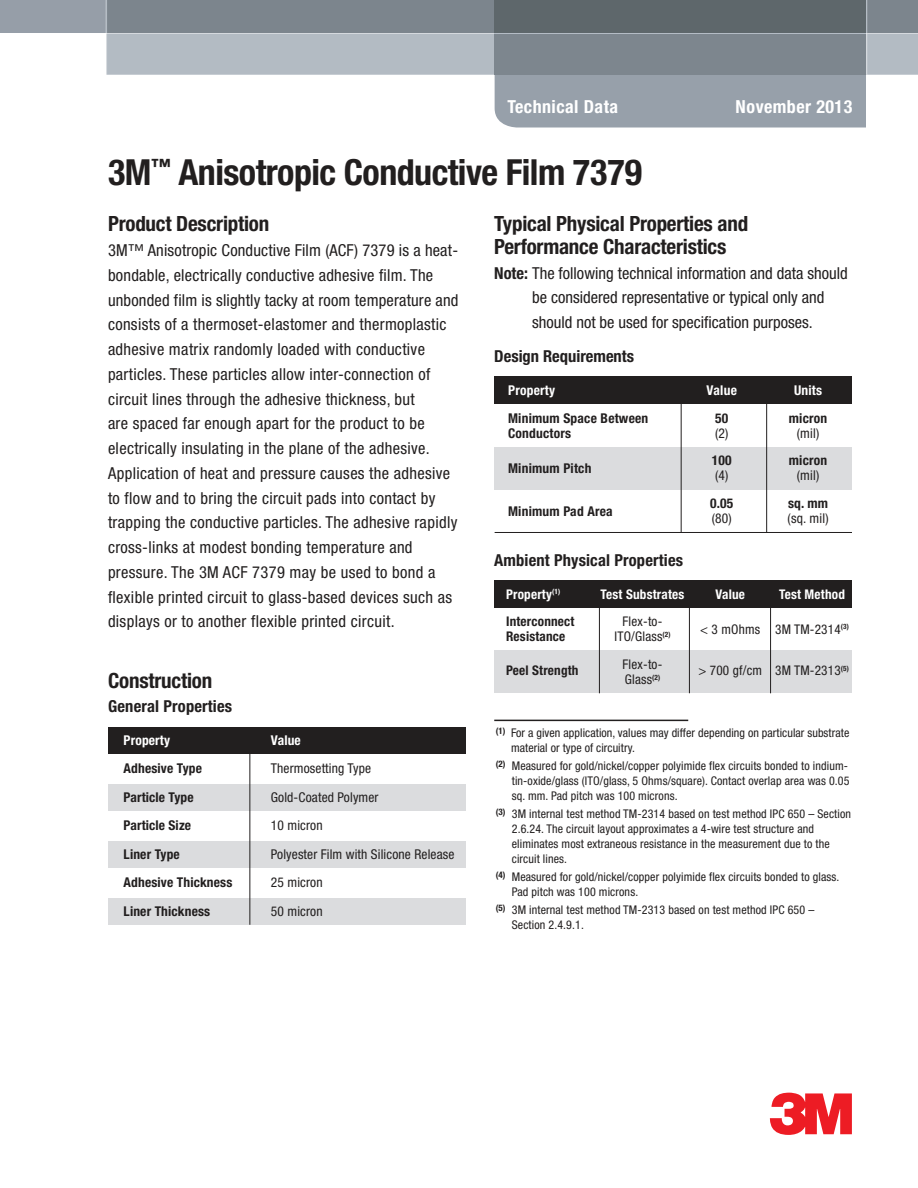
<style>
.page{position:relative;width:918px;height:1188px;background:#fff}
.page>*{position:absolute;margin:0;border:0;box-sizing:border-box;transform-origin:0 0}
.t1{font:700 condensed 36px "Helvetica Neue LT Std";letter-spacing:-.015em;color:#221f1f}
.t2{font:700 condensed 21px/22.5px "Helvetica Neue LT Std";letter-spacing:-.01em;color:#221f1f}
.t3{font:700 condensed 18px "Helvetica Neue LT Std";letter-spacing:.025em;color:#fff}
.t4{font:condensed 16.5px/24.8px "Helvetica Neue LT Std";letter-spacing:.02em;color:#221f1f}
.t5{font:condensed 16.5px/24.8px "Helvetica Neue LT Std";color:#221f1f}
.t6{font:700 condensed 16.5px "Helvetica Neue LT Std";letter-spacing:.01em;color:#221f1f}
.t7{font:700 condensed 13.5px "Helvetica Neue LT Std";letter-spacing:.01em;color:#221f1f}
.t8{font:condensed 13.5px "Helvetica Neue LT Std";letter-spacing:.01em;color:#221f1f}
.t9{font:700 condensed 13.5px "Helvetica Neue LT Std";letter-spacing:.015em;color:#fff}
.t10{font:condensed 13.35px "Helvetica Neue LT Std";letter-spacing:.015em;color:#221f1f}
.t11{font:700 condensed 13.35px "Helvetica Neue LT Std";letter-spacing:.015em;color:#fff}
.t12{font:700 condensed 13.35px "Helvetica Neue LT Std";letter-spacing:.015em;color:#221f1f}
.t13{font:condensed 12px/15px "Helvetica Neue LT Std";letter-spacing:.01em;color:#221f1f}
.s1{font-weight:700}
</style>
<div class="page">
<div style="left:495px;top:75px;width:371px;height:53px;background:#97a0aa"></div>
<svg style="left:0;top:0;width:918px;height:75px;background:#9199a0"></svg>
<div style="left:108px;top:727px;width:357px;height:27px;background:#221f1f"></div>
<div style="left:108px;top:784px;width:357px;height:27px;background:#dbdcde"></div>
<div style="left:108px;top:841px;width:357px;height:27px;background:#dbdcde"></div>
<div style="left:108px;top:898px;width:357px;height:27px;background:#dbdcde"></div>
<hr style="left:249px;top:754px;width:1px;height:171px;background:#221f1f">
<div style="left:494px;top:580px;width:358px;height:28px;background:#221f1f"></div>
<div style="left:494px;top:651px;width:357px;height:42px;background:#dbdcde"></div>
<hr style="left:599px;top:605px;width:1px;height:88px;background:#221f1f">
<hr style="left:689px;top:606px;width:1px;height:87px;background:#221f1f">
<hr style="left:770px;top:608px;width:1px;height:85px;background:#221f1f">
<hr style="left:494px;top:720px;width:194px;height:1px;background:#221f1f">
<div style="left:494px;top:376px;width:358px;height:28px;background:#221f1f"></div>
<div style="left:494px;top:447px;width:358px;height:43px;background:#dbdcde"></div>
<hr style="left:495px;top:532px;width:357px;height:1px;background:#221f1f">
<hr style="left:681px;top:403px;width:1px;height:130px;background:#221f1f">
<hr style="left:766px;top:403px;width:1px;height:130px;background:#221f1f">
<svg style="left:770px;top:1093px;width:82px;height:42px"></svg>
<p class="t3" style="left:507px;top:100px;width:112px">Technical Data</p>
<p class="t3" style="left:736px;top:100px;width:118px">November 2013</p>
<h1 class="t1" style="left:108px;top:158px;width:535px">3M<sup>™</sup> Anisotropic Conductive Film 7379</h1>
<p class="t2" style="left:108px;top:214px;width:163px">Product Description</p>
<p class="t4" style="left:108px;top:239px;width:352px">3M™ Anisotropic Conductive Film (ACF) 7379 is a heat&shy;bondable, electrically conductive adhesive film. The unbonded film is slightly tacky at room temperature and consists of a thermoset-elastomer and thermoplastic adhesive matrix randomly loaded with conductive particles. These particles allow inter-connection of circuit lines through the adhesive thickness, but<br>are spaced far enough apart for the product to be electrically insulating in the plane of the adhesive.<br>Application of heat and pressure causes the adhesive to flow and to bring the circuit pads into contact by trapping the conductive particles. The adhesive rapidly cross-links at modest bonding temperature and pressure. The 3M ACF 7379 may be used to bond a flexible printed circuit to glass-based devices such as displays or to another flexible printed circuit.</p>
<p class="t2" style="left:494px;top:214px;width:256px">Typical Physical Properties and<br>Performance Characteristics</p>
<p class="t5" style="left:532px;top:262px;width:317px;text-indent:-38px"><span class="s1">Note:</span> The following technical information and data should be considered representative or typical only and should not be used for specification purposes.</p>
<p class="t6" style="left:494px;top:350px;width:141px">Design Requirements</p>
<p class="t9" style="left:508px;top:385px;width:48px">Property</p>
<p class="t9" style="left:707px;top:385px;width:32px">Value</p>
<p class="t9" style="left:794px;top:385px;width:30px">Units</p>
<p class="t7" style="left:508px;top:413px;width:142px">Minimum Space Between</p>
<p class="t7" style="left:715px;top:413px;width:15px">50</p>
<p class="t7" style="left:789px;top:413px;width:40px">micron</p>
<p class="t7" style="left:508px;top:428px;width:65px">Conductors</p>
<p class="t8" style="left:715px;top:428px;width:15px">(2)</p>
<p class="t8" style="left:797px;top:428px;width:24px">(mil)</p>
<p class="t7" style="left:508px;top:463px;width:85px">Minimum Pitch</p>
<p class="t7" style="left:712px;top:456px;width:21px">100</p>
<p class="t7" style="left:789px;top:456px;width:40px">micron</p>
<p class="t8" style="left:715px;top:471px;width:15px">(4)</p>
<p class="t8" style="left:797px;top:471px;width:24px">(mil)</p>
<p class="t7" style="left:710px;top:498px;width:25px">0.05</p>
<p class="t7" style="left:788px;top:498px;width:42px">sq. mm</p>
<p class="t8" style="left:712px;top:513px;width:22px">(80)</p>
<p class="t8" style="left:788px;top:513px;width:43px">(sq. mil)</p>
<p class="t7" style="left:508px;top:506px;width:106px">Minimum Pad Area</p>
<p class="t6" style="left:494px;top:554px;width:191px">Ambient Physical Properties</p>
<p class="t11" style="left:506px;top:589px;width:56px">Property<sup>(1)</sup></p>
<p class="t11" style="left:601px;top:589px;width:85px">Test Substrates</p>
<p class="t11" style="left:715px;top:589px;width:31px">Value</p>
<p class="t11" style="left:779px;top:589px;width:67px">Test Method</p>
<p class="t12" style="left:506px;top:617px;width:70px">Interconnect</p>
<p class="t10" style="left:623px;top:617px;width:41px">Flex-to-</p>
<p class="t10" style="left:700px;top:624px;width:150px">&lt; 3 mOhms 3M TM-2314<sup>(3)</sup></p>
<p class="t12" style="left:506px;top:632px;width:61px">Resistance</p>
<p class="t10" style="left:615px;top:632px;width:58px">ITO/Glass<sup>(2)</sup></p>
<p class="t12" style="left:506px;top:665px;width:74px">Peel Strength</p>
<p class="t10" style="left:623px;top:659px;width:41px">Flex-to-</p>
<p class="t10" style="left:698px;top:665px;width:152px">&gt; 700 gf/cm 3M TM-2313<sup>(5)</sup></p>
<p class="t2" style="left:108px;top:671px;width:106px">Construction</p>
<p class="t6" style="left:108px;top:700px;width:126px">General Properties</p>
<p class="t9" style="left:124px;top:735px;width:48px">Property</p>
<p class="t9" style="left:271px;top:735px;width:32px">Value</p>
<p class="t7" style="left:124px;top:763px;width:80px">Adhesive Type</p>
<p class="t8" style="left:271px;top:763px;width:102px">Thermosetting Type</p>
<p class="t7" style="left:124px;top:792px;width:71px">Particle Type</p>
<p class="t8" style="left:271px;top:792px;width:109px">Gold-Coated Polymer</p>
<p class="t7" style="left:124px;top:820px;width:69px">Particle Size</p>
<p class="t8" style="left:271px;top:820px;width:53px">10 micron</p>
<p class="t7" style="left:124px;top:849px;width:58px">Liner Type</p>
<p class="t8" style="left:271px;top:849px;width:185px">Polyester Film with Silicone Release</p>
<p class="t7" style="left:124px;top:877px;width:110px">Adhesive Thickness</p>
<p class="t8" style="left:271px;top:877px;width:53px">25 micron</p>
<p class="t7" style="left:124px;top:906px;width:88px">Liner Thickness</p>
<p class="t8" style="left:271px;top:906px;width:53px">50 micron</p>
<p class="t10" style="left:625px;top:674px;width:37px">Glass<sup>(2)</sup></p>
<p class="t13" style="left:511px;top:727px;width:340px;text-indent:-15px"><sup>(1)</sup> For a given application, values may differ depending on particular substrate material or type of circuitry.</p>
<p class="t13" style="left:512px;top:760px;width:339px;text-indent:-16px"><sup>(2)</sup> Measured for gold/nickel/copper polyimide flex circuits bonded to indium&shy;tin-oxide/glass (ITO/glass, 5 Ohms/square). Contact overlap area was 0.05 sq. mm. Pad pitch was 100 microns.</p>
<p class="t13" style="left:512px;top:808px;width:341px;text-indent:-16px"><sup>(3)</sup> 3M internal test method TM-2314 based on test method IPC 650 – Section 2.6.24. The circuit layout approximates a 4-wire test structure and eliminates most extraneous resistance in the measurement due to the circuit lines.</p>
<p class="t13" style="left:512px;top:871px;width:329px;text-indent:-16px"><sup>(4)</sup> Measured for gold/nickel/copper polyimide flex circuits bonded to glass.<br>Pad pitch was 100 microns.</p>
<p class="t13" style="left:512px;top:904px;width:304px;text-indent:-16px"><sup>(5)</sup> 3M internal test method TM-2313 based on test method IPC 650 –<br>Section 2.4.9.1.</p>
</div>
